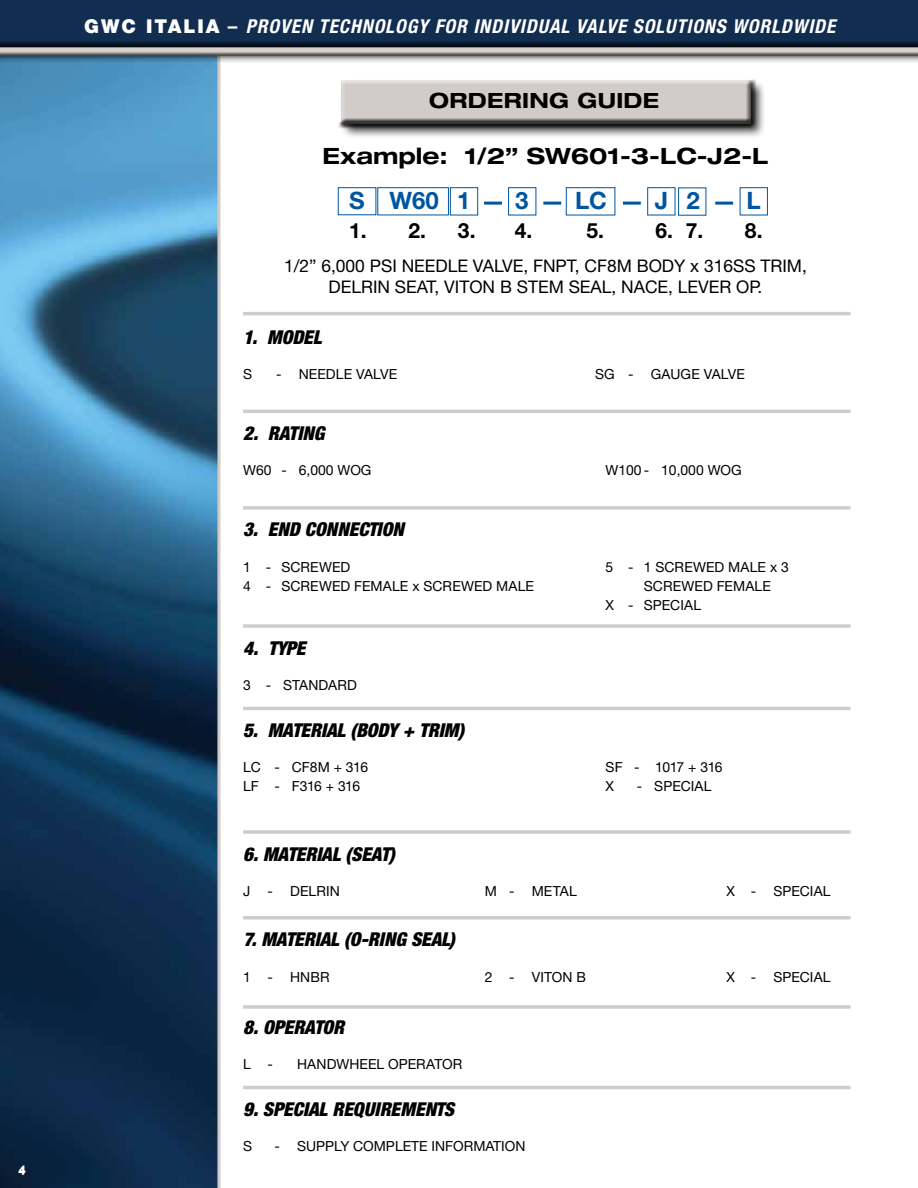
<style>
.page{position:relative;width:918px;height:1188px;background:#fff}
.page>*{position:absolute;margin:0;border:0;box-sizing:border-box;transform-origin:0 0}
.t1{font:700 24px "Helvetica Neue LT Std";color:#0055a1}
.t2{font:700 expanded 22.5px "Helvetica Neue LT Std";color:#000}
.t3{font:700 21px "Helvetica Neue LT Std";color:#000}
.t4{font:700 expanded 21px "Helvetica Neue LT Std";letter-spacing:.015em;color:#000}
.t5{font:italic 900 condensed 19.2px "Helvetica Neue LT Std";color:#000}
.t6{font:italic 700 condensed 19.2px "Helvetica Neue LT Std";letter-spacing:.05em;color:#fff}
.t7{font:17.4px/20.9px "Helvetica Neue LT Std";color:#000;text-align:center}
.t8{font:13.95px/19.2px "Helvetica Neue LT Std";letter-spacing:.005em;color:#000}
.t9{font:13.95px/19.2px "Helvetica Neue LT Std";letter-spacing:-.02em;color:#000}
.t10{font:13.95px/19.2px "Helvetica Neue LT Std";letter-spacing:-.035em;color:#000}
.t11{font:700 12px "Helvetica Neue LT Std";color:#fff}
.s1{font-weight:900;font-style:normal;font-stretch:normal}
.s2{font-style:normal}
</style>
<div class="page">
<img style="left:0;top:63px;width:217px;height:1125px">
<div style="left:0;top:0;width:918px;height:55px;background:#112d50"></div>
<hr style="left:217px;top:51px;width:3px;height:1137px;background:#d1cbc9">
<div style="left:0;top:40px;width:918px;height:21px;background:#0d2542"></div>
<div style="left:0;top:42px;width:918px;height:21px;background:#000;opacity:.75"></div>
<hr style="left:243px;top:312px;width:607px;height:3px;background:#d1cbc9">
<hr style="left:243px;top:707px;width:607px;height:3px;background:#d1cbc9">
<hr style="left:243px;top:624px;width:607px;height:4px;background:#d8d3d1">
<svg style="left:243px;top:506px;width:607px;height:4px;background:#d6d1cf"></svg>
<hr style="left:243px;top:410px;width:607px;height:3px;background:#d1cbc9">
<hr style="left:243px;top:830px;width:607px;height:4px;background:#d9d4d2">
<hr style="left:243px;top:1005px;width:607px;height:4px;background:#d8d2d0">
<hr style="left:243px;top:1086px;width:607px;height:3px;background:#d1cbc9">
<svg style="left:243px;top:916px;width:607px;height:4px;background:#d6d1cf"></svg>
<hr style="left:543px;top:202px;width:18px;height:3px;background:#0055a1">
<hr style="left:484px;top:202px;width:18px;height:3px;background:#0055a1">
<div style="left:377px;top:187px;width:72px;height:28px;border:1px solid #0055a1"></div>
<div style="left:450px;top:187px;width:28px;height:28px;border:1px solid #0055a1"></div>
<div style="left:338px;top:187px;width:38px;height:28px;border:1px solid #0055a1"></div>
<div style="left:508px;top:187px;width:28px;height:28px;border:1px solid #0055a1"></div>
<div style="left:566px;top:187px;width:49px;height:28px;border:1px solid #0055a1"></div>
<div style="left:647px;top:187px;width:28px;height:28px;border:1px solid #0055a1"></div>
<hr style="left:623px;top:202px;width:18px;height:3px;background:#0055a1">
<hr style="left:715px;top:202px;width:18px;height:3px;background:#0055a1">
<div style="left:740px;top:187px;width:28px;height:28px;border:1px solid #0055a1"></div>
<div style="left:340px;top:79px;width:426px;height:60px;background:#000;opacity:.75"></div>
<div style="left:337px;top:77px;width:419px;height:52px;background:#000;opacity:.75"></div>
<p class="t11" style="left:19px;top:1162px;width:8px">4</p>
<p class="t11" style="left:19px;top:1163px;width:8px">4</p>
<h3 class="t6" style="left:84px;top:14px;width:753px"><span class="s1">GWC ITALIA</span> <span class="s2">–</span> PROVEN TECHNOLOGY FOR INDIVIDUAL VALVE SOLUTIONS WORLDWIDE</h3>
<h3 class="t4" style="left:429px;top:87px;width:213px">ORDERING GUIDE</h3>
<h2 class="t2" style="left:323px;top:142px;width:445px">Example: 1/2” SW601-3-LC-J2-L</h2>
<h1 class="t1" style="left:349px;top:186px;width:123px">S W60 1</h1>
<h1 class="t1" style="left:515px;top:186px;width:15px">3</h1>
<h1 class="t1" style="left:575px;top:186px;width:34px">LC</h1>
<h1 class="t1" style="left:655px;top:186px;width:15px">J</h1>
<h3 class="t3" style="left:349px;top:218px;width:78px">1. 2.</h3>
<h3 class="t3" style="left:458px;top:218px;width:76px">3. 4.</h3>
<h3 class="t3" style="left:587px;top:218px;width:19px">5.</h3>
<h3 class="t3" style="left:655px;top:218px;width:49px">6. 7.</h3>
<h1 class="t1" style="left:686px;top:186px;width:15px">2</h1>
<h1 class="t1" style="left:747px;top:186px;width:14px">L</h1>
<h3 class="t3" style="left:745px;top:218px;width:19px">8.</h3>
<p class="t7" style="left:284px;top:255px;width:524px">1/2” 6,000 PSI NEEDLE VALVE, FNPT, CF8M BODY x 316SS TRIM,<br>DELRIN SEAT, VITON B STEM SEAL, NACE, LEVER OP.</p>
<h3 class="t5" style="left:243px;top:325px;width:80px">1. MODEL</h3>
<p class="t8" style="left:243px;top:364px;width:11px">S</p>
<p class="t8" style="left:276px;top:364px;width:123px">- NEEDLE VALVE</p>
<p class="t8" style="left:595px;top:364px;width:151px">SG - GAUGE VALVE</p>
<h3 class="t5" style="left:243px;top:421px;width:83px">2. RATING</h3>
<p class="t8" style="left:243px;top:460px;width:130px">W60 - 6,000 WOG</p>
<p class="t8" style="left:606px;top:460px;width:138px">W100 - 10,000 WOG</p>
<h3 class="t5" style="left:243px;top:518px;width:162px">3. END CONNECTION</h3>
<p class="t8" style="left:243px;top:557px;width:293px">1 - SCREWED<br>4 - SCREWED FEMALE x SCREWED MALE</p>
<p class="t8" style="left:606px;top:557px;width:185px">5 - 1 SCREWED MALE x 3</p>
<p class="t8" style="left:644px;top:576px;width:129px">SCREWED FEMALE</p>
<p class="t8" style="left:606px;top:595px;width:97px">X - SPECIAL</p>
<h3 class="t5" style="left:243px;top:636px;width:64px">4. TYPE</h3>
<p class="t8" style="left:243px;top:675px;width:115px">3 - STANDARD</p>
<h3 class="t5" style="left:243px;top:718px;width:136px">5. MATERIAL (BODY</h3>
<h3 class="t5" style="left:403px;top:718px;width:63px">+ TRIM)</h3>
<p class="t9" style="left:243px;top:758px;width:126px">LC - CF8M + 316<br>LF - F316 + 316</p>
<p class="t10" style="left:606px;top:758px;width:118px">SF - 1017 + 316<br>X</p>
<p class="t8" style="left:637px;top:777px;width:76px">- SPECIAL</p>
<h3 class="t5" style="left:243px;top:842px;width:153px">6. MATERIAL (SEAT)</h3>
<p class="t8" style="left:243px;top:881px;width:98px">J - DELRIN</p>
<p class="t8" style="left:485px;top:881px;width:94px">M - METAL</p>
<p class="t8" style="left:726px;top:881px;width:106px">X - SPECIAL</p>
<h3 class="t5" style="left:243px;top:928px;width:213px">7. MATERIAL (O-RING SEAL)</h3>
<p class="t8" style="left:243px;top:967px;width:88px">1 - HNBR</p>
<p class="t8" style="left:485px;top:967px;width:103px">2 - VITON B</p>
<p class="t8" style="left:726px;top:967px;width:106px">X - SPECIAL</p>
<h3 class="t5" style="left:243px;top:1015px;width:103px">8. OPERATOR</h3>
<p class="t8" style="left:243px;top:1054px;width:31px">L -</p>
<p class="t8" style="left:297px;top:1054px;width:167px">HANDWHEEL OPERATOR</p>
<h3 class="t5" style="left:243px;top:1097px;width:212px">9. SPECIAL REQUIREMENTS</h3>
<p class="t8" style="left:243px;top:1137px;width:11px">S</p>
<p class="t8" style="left:274px;top:1137px;width:253px">- SUPPLY COMPLETE INFORMATION</p>
</div>
